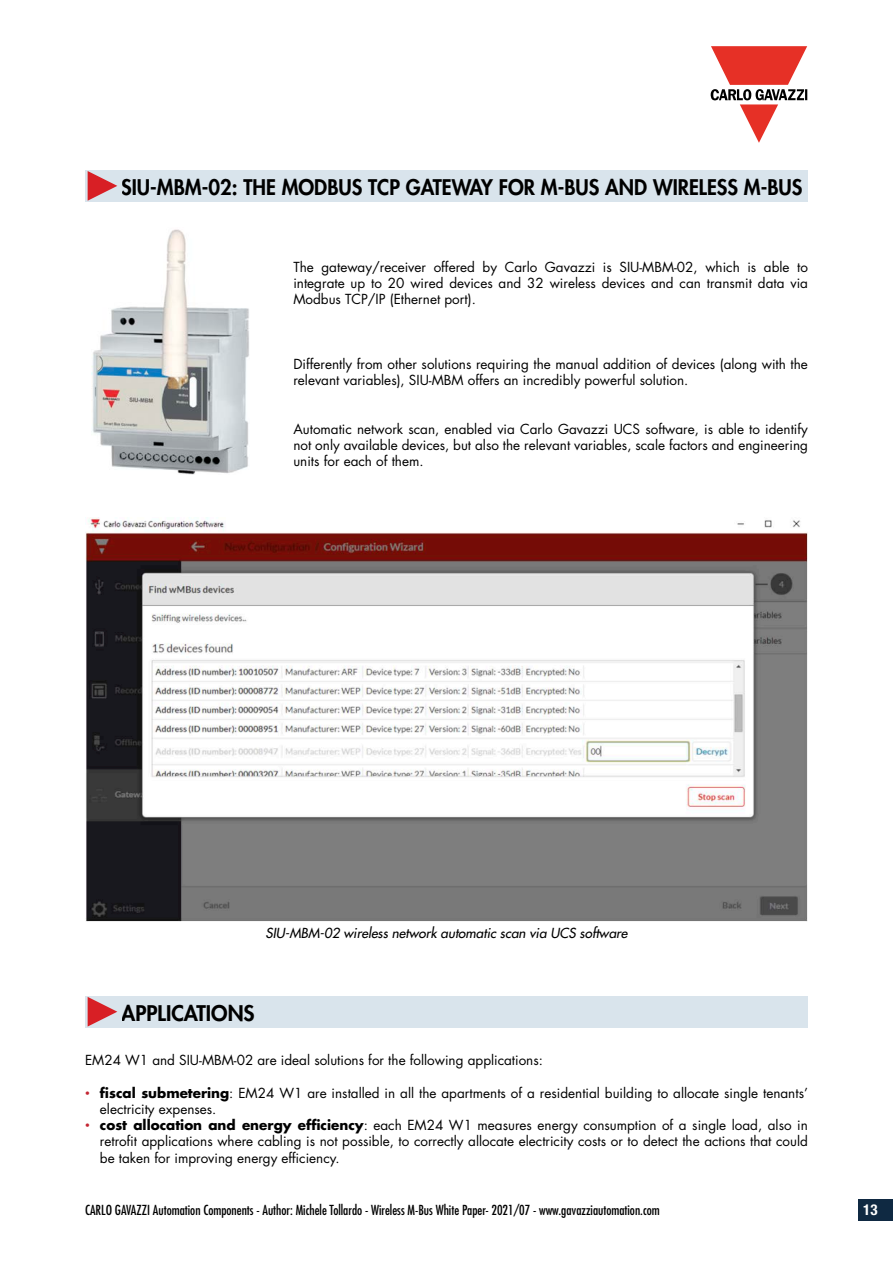
<style>
.page{position:relative;width:893px;height:1263px;background:#fff}
.page>*{position:absolute;margin:0;border:0;box-sizing:border-box;transform-origin:0 0}
.t1{font:800 21px "Futura Std";color:#000;scale:.96 1}
.t2{font:800 21px "Futura Std";color:#000}
.t3{font:700 condensed 15px "Helvetica Neue";color:#fff}
.t4{font:13.5px/16.2px "Futura Std";color:#000;text-align:justify}
.t5{font:condensed 13.5px "Futura Std";color:#000}
.t6{font:italic 500 13.5px "Futura Std";color:#000}
.s1{font-family:"Arial";color:#c42532}
.s2{font-weight:700}
</style>
<div class="page">
<svg style="left:711px;top:46px;width:96px;height:97px"></svg>
<div style="left:859px;top:1199px;width:34px;height:21px;background:#0f2942"></div>
<div style="left:121px;top:170px;width:687px;height:32px;background:#d9e4ec"></div>
<svg style="left:85px;top:170px;width:36px;height:32px"></svg>
<svg style="left:88px;top:171px;width:29px;height:30px"></svg>
<img style="left:86px;top:518px;width:721px;height:404px">
<div style="left:121px;top:996px;width:687px;height:32px;background:#d9e4ec"></div>
<svg style="left:85px;top:996px;width:36px;height:32px"></svg>
<svg style="left:88px;top:997px;width:29px;height:29px"></svg>
<img style="left:92px;top:229px;width:157px;height:245px">
<h1 class="t1" style="left:121px;top:174px;width:711px">SIU-MBM-02: THE MODBUS TCP GATEWAY FOR M-BUS AND WIRELESS M-BUS</h1>
<p class="t4" style="left:293px;top:259px;width:516px">The gateway/receiver offered by Carlo Gavazzi is SIU-MBM-02, which is able to integrate up to 20 wired devices and 32 wireless devices and can transmit data via Modbus TCP/IP (Ethernet port).</p>
<p class="t4" style="left:293px;top:356px;width:516px">Differently from other solutions requiring the manual addition of devices (along with the relevant variables), SIU-MBM offers an incredibly powerful solution.</p>
<p class="t4" style="left:293px;top:421px;width:516px">Automatic network scan, enabled via Carlo Gavazzi UCS software, is able to identify not only available devices, but also the relevant variables, scale factors and engineering units for each of them.</p>
<p class="t6" style="left:265px;top:925px;width:363px">SIU-MBM-02 wireless network automatic scan via UCS software</p>
<h1 class="t2" style="left:121px;top:999px;width:135px">APPLICATIONS</h1>
<p class="t4" style="left:85px;top:1052px;width:459px">EM24 W1 and SIU-MBM-02 are ideal solutions for the following applications:</p>
<p class="t4" style="left:100px;top:1085px;width:709px;text-indent:-15px"><span class="s1">•</span> <span class="s2">fiscal submetering</span>: EM24 W1 are installed in all the apartments of a residential building to allocate single tenants’ electricity expenses.</p>
<p class="t4" style="left:100px;top:1117px;width:709px;text-indent:-15px"><span class="s1">•</span> <span class="s2">cost allocation and energy efficiency</span>: each EM24 W1 measures energy consumption of a single load, also in retrofit applications where cabling is not possible, to correctly allocate electricity costs or to detect the actions that could be taken for improving energy efficiency.</p>
<p class="t5" style="left:85px;top:1202px;width:576px">CARLO GAVAZZI Automation Components - Author: Michele Tollardo - Wireless M-Bus White Paper- 2021/07 - www.gavazziautomation.com</p>
<p class="t3" style="left:863px;top:1201px;width:16px">13</p>
</div>
